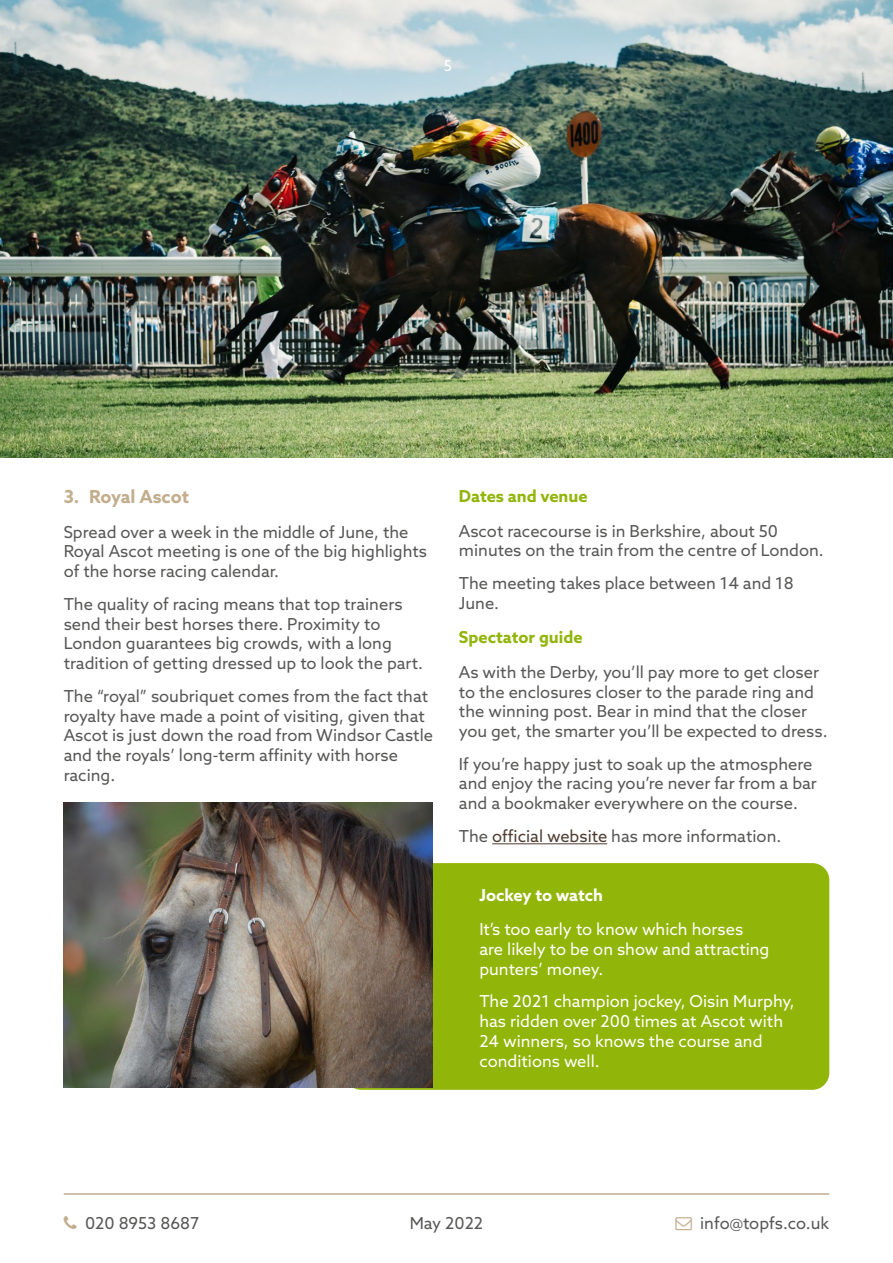
<style>
.page{position:relative;width:893px;height:1263px;background:#fff}
.page>*{position:absolute;margin:0;border:0;box-sizing:border-box;transform-origin:0 0}
.t1{font:700 18px "Azo Sans";letter-spacing:-.005em;color:#c2ad8d}
.t2{font:16.5px/19.8px "Azo Sans";color:#575756}
.t3{font:16.5px/19.8px "Azo Sans";color:#fff}
.t4{font:700 16.5px "Azo Sans";color:#91b508}
.t5{font:700 16.5px "Azo Sans";letter-spacing:-.005em;color:#fff}
.t6{font:15px "Azo Sans";color:#fff}
.s1{color:#503d32}
</style>
<div class="page">
<img style="left:0;top:0;width:893px;height:457px">
<hr style="left:64px;top:1193px;width:765px;height:2px;background:#c2ad8d">
<div style="left:344px;top:863px;width:485px;height:227px;background:#91b508;border-radius:17px"></div>
<hr style="left:492px;top:843px;width:115px;height:1px;background:#503d32">
<img style="left:64px;top:802px;width:369px;height:286px">
<p class="t6" style="left:444px;top:56px;width:10px">5</p>
<p class="t1" style="left:64px;top:485px;width:127px">3. Royal Ascot</p>
<p class="t2" style="left:64px;top:522px;width:365px">Spread over a week in the middle of June, the<br>Royal Ascot meeting is one of the big highlights of the horse racing calendar.</p>
<p class="t2" style="left:64px;top:594px;width:361px">The quality of racing means that top trainers send their best horses there. Proximity to London guarantees big crowds, with a long tradition of getting dressed up to look the part.</p>
<p class="t2" style="left:64px;top:686px;width:371px">The “royal” soubriquet comes from the fact that royalty have made a point of visiting, given that Ascot is just down the road from Windsor Castle and the royals’ long-term affinity with horse racing.</p>
<p class="t4" style="left:459px;top:485px;width:130px">Dates and venue</p>
<p class="t2" style="left:459px;top:521px;width:366px">Ascot racecourse is in Berkshire, about 50 minutes on the train from the centre of London.</p>
<p class="t2" style="left:459px;top:573px;width:336px">The meeting takes place between 14 and 18<br>June.</p>
<p class="t4" style="left:459px;top:626px;width:125px">Spectator guide</p>
<p class="t2" style="left:459px;top:662px;width:370px">As with the Derby, you’ll pay more to get closer to the enclosures closer to the parade ring and the winning post. Bear in mind that the closer you get, the smarter you’ll be expected to dress.</p>
<p class="t2" style="left:459px;top:754px;width:360px">If you’re happy just to soak up the atmosphere and enjoy the racing you’re never far from a bar and a bookmaker everywhere on the course.</p>
<p class="t2" style="left:459px;top:826px;width:324px">The <span class="s1">official website</span> has more information.</p>
<p class="t5" style="left:479px;top:884px;width:125px">Jockey to watch</p>
<p class="t3" style="left:479px;top:919px;width:292px">It’s too early to know which horses are likely to be on show and attracting punters’ money.</p>
<p class="t3" style="left:479px;top:991px;width:317px">The 2021 champion jockey, Oisin Murphy, has ridden over 200 times at Ascot with<br>24 winners, so knows the course and conditions well.</p>
<p class="t2" style="left:85px;top:1213px;width:116px">020 8953 8687</p>
<p class="t2" style="left:700px;top:1213px;width:130px">info@topfs.co.uk</p>
<p class="t2" style="left:410px;top:1213px;width:75px">May 2022</p>
</div>
